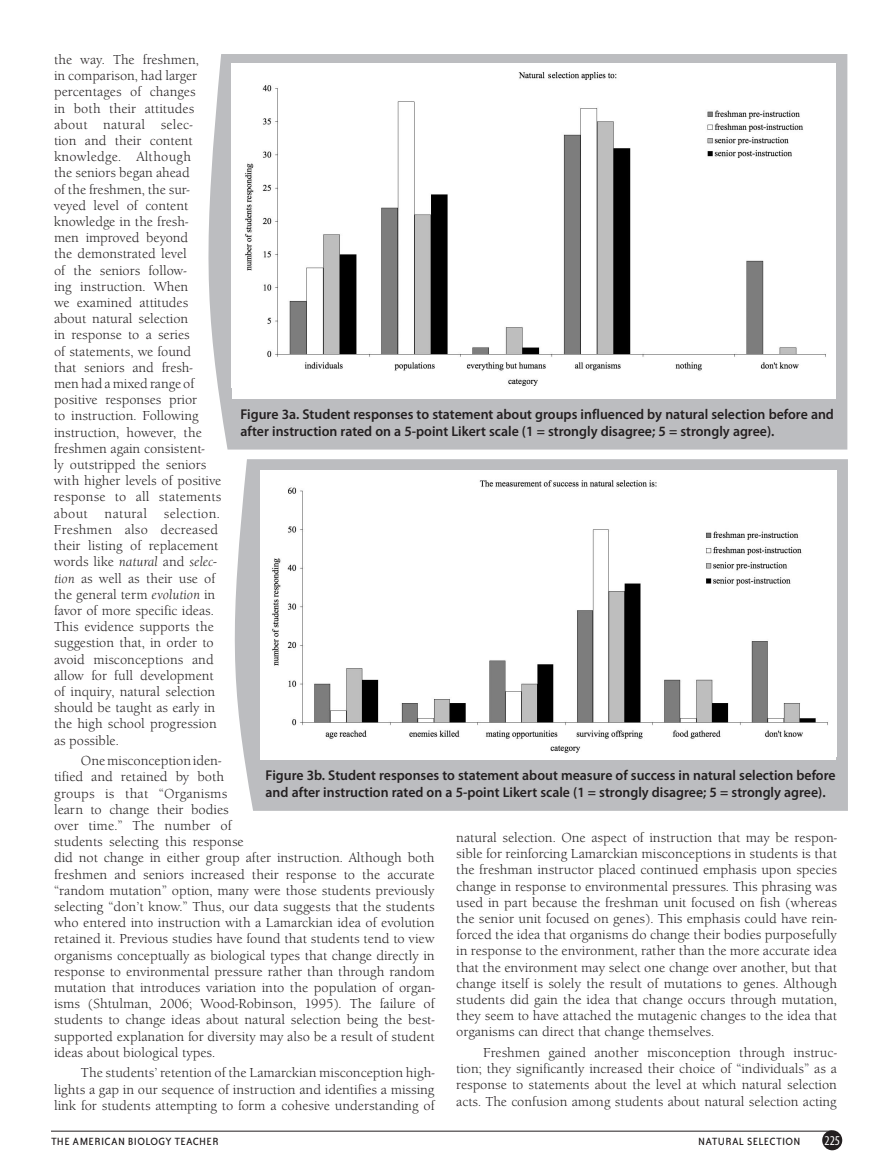
<style>
.page{position:relative;width:891px;height:1175px;background:#fff}
.page>*{position:absolute;margin:0;border:0;box-sizing:border-box;transform-origin:0 0}
.t1{font:600 14.25px/17.1px "Myriad Pro";color:#231f20}
.t2{font:13.5px/16.2px "Berkeley Old ITC";color:#231f20;text-align:justify}
.t3{font:condensed 13.5px "Myriad";color:#fff}
.t4{font:12px "Bailey Sans ITC";letter-spacing:.03em;color:#231f20}
.s1{font-style:italic}
</style>
<div class="page">
<svg style="left:208px;top:54px;width:639px;height:395px;fill:#bcbdc0"></svg>
<div style="left:232px;top:64px;width:603px;height:335px;background:#fff"></div>
<img style="left:245px;top:64px;width:591px;height:324px">
<svg style="left:234px;top:459px;width:614px;height:352px;fill:#bcbdc0"></svg>
<div style="left:261px;top:470px;width:575px;height:290px;background:#fff"></div>
<img style="left:272px;top:480px;width:556px;height:273px">
<div style="left:822px;top:1130px;width:20px;height:20px;background:#231f20;border-radius:50%"></div>
<hr style="left:51px;top:1130px;width:781px;height:1px;background:#231f20">
<p class="t2" style="left:54px;top:51px;width:169px;text-align:left">the way. The freshmen,<br>in comparison, had larger percentages of changes<br>in both their attitudes about natural selec-<br>tion and their content knowledge. Although<br>the seniors began ahead<br>of the freshmen, the sur&shy;veyed level of content knowledge in the fresh-<br>men improved beyond<br>the demonstrated level<br>of the seniors follow-<br>ing instruction. When<br>we examined attitudes about natural selection<br>in response to a series<br>of statements, we found<br>that seniors and fresh-<br>men had a mixed range of positive responses prior<br>to instruction. Following instruction, however, the freshmen again consistent-<br>ly outstripped the seniors with higher levels of positive response to all statements about natural selection.<br>Freshmen also decreased their listing of replacement words like <span class="s1">natural</span> and <span class="s1">selec&shy;tion</span> as well as their use of the general term <span class="s1">evolution</span> in favor of more specific ideas.<br>This evidence supports the suggestion that, in order to avoid misconceptions and allow for full development of inquiry, natural selection should be taught as early in the high school progression as possible.</p>
<p class="t2" style="left:54px;top:752px;width:382px;text-align:left;text-indent:27px">One misconception iden-<br>tified and retained by both<br>groups is that “Organisms<br>learn to change their bodies<br>over time.” The number of<br>students selecting this response<br>did not change in either group after instruction. Although both freshmen and seniors increased their response to the accurate “random mutation” option, many were those students previously selecting “don’t know.” Thus, our data suggests that the students who entered into instruction with a Lamarckian idea of evolution retained it. Previous studies have found that students tend to view organisms conceptually as biological types that change directly in response to environmental pressure rather than through random mutation that introduces variation into the population of organ&shy;isms (Shtulman, 2006; Wood-Robinson, 1995). The failure of students to change ideas about natural selection being the best&shy;supported explanation for diversity may also be a result of student ideas about biological types.</p>
<p class="t2" style="left:54px;top:1065px;width:382px;text-indent:27px">The students’ retention of the Lamarckian misconception high&shy;lights a gap in our sequence of instruction and identifies a missing link for students attempting to form a cohesive understanding of</p>
<p class="t1" style="left:241px;top:406px;width:595px">Figure 3a. Student responses to statement about groups influenced by natural selection before and after instruction rated on a 5-point Likert scale (1 = strongly disagree; 5 = strongly agree).</p>
<p class="t1" style="left:266px;top:767px;width:572px">Figure 3b. Student responses to statement about measure of success in natural selection before and after instruction rated on a 5-point Likert scale (1 = strongly disagree; 5 = strongly agree).</p>
<p class="t2" style="left:456px;top:829px;width:382px">natural selection. One aspect of instruction that may be respon&shy;sible for reinforcing Lamarckian misconceptions in students is that the freshman instructor placed continued emphasis upon species change in response to environmental pressures. This phrasing was used in part because the freshman unit focused on fish (whereas the senior unit focused on genes). This emphasis could have rein&shy;forced the idea that organisms do change their bodies purposefully in response to the environment, rather than the more accurate idea that the environment may select one change over another, but that change itself is solely the result of mutations to genes. Although students did gain the idea that change occurs through mutation, they seem to have attached the mutagenic changes to the idea that organisms can direct that change themselves.</p>
<p class="t2" style="left:456px;top:1044px;width:382px;text-indent:27px">Freshmen gained another misconception through instruc&shy;tion; they significantly increased their choice of “individuals” as a response to statements about the level at which natural selection acts. The confusion among students about natural selection acting</p>
<p class="t4" style="left:51px;top:1134px;width:169px">THE AMERICAN BIOLOGY TEACHER</p>
<p class="t4" style="left:698px;top:1134px;width:104px">NATURAL SELECTION</p>
<p class="t3" style="left:825px;top:1133px;width:17px">225</p>
</div>
